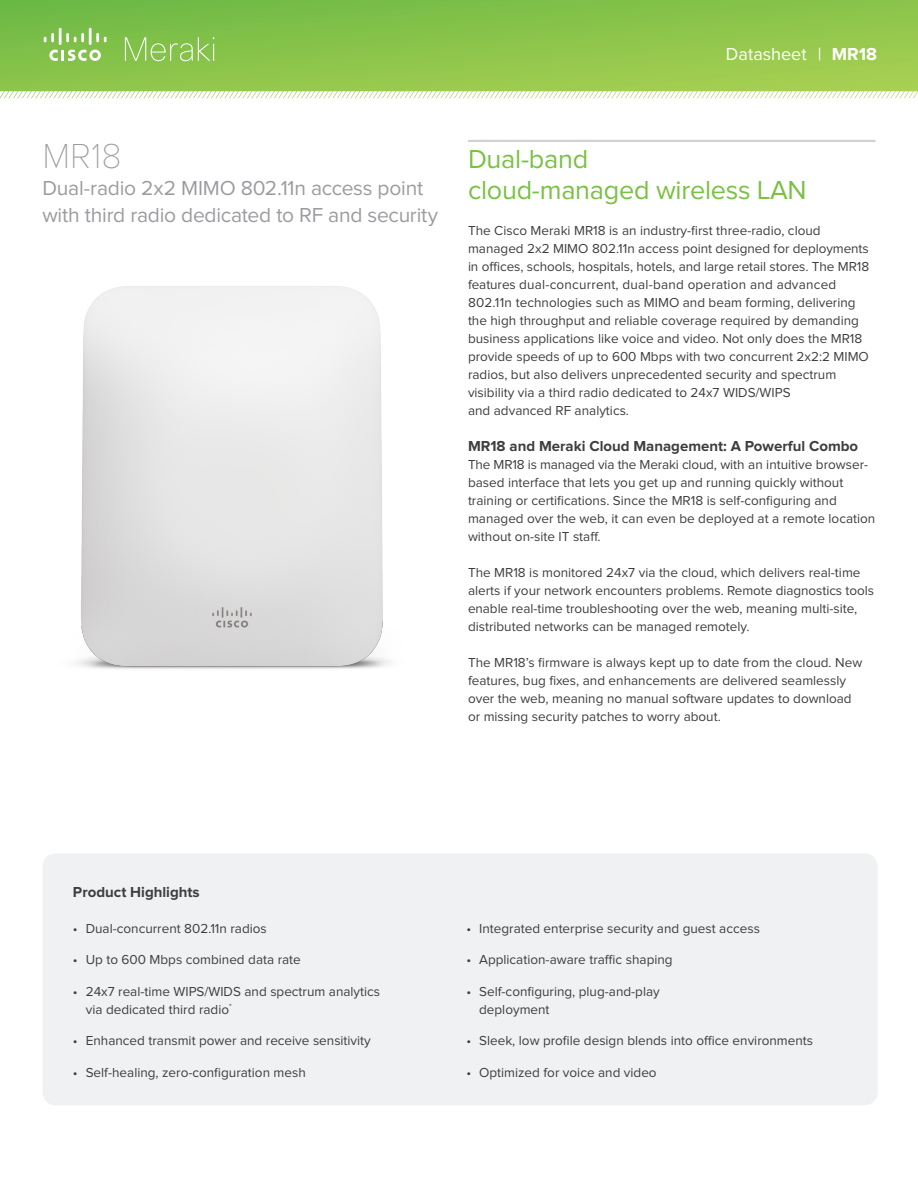
<style>
.page{position:relative;width:918px;height:1188px;background:#fff}
.page>*{position:absolute;margin:0;border:0;box-sizing:border-box;transform-origin:0 0}
.t1{font:100 36px "Proxima Nova";color:#9b9ca0}
.H2_Rule{font:27px/31.5px "Proxima Nova";letter-spacing:-.01em;color:#79c142}
.t2{font:21px/27px "Proxima Nova";letter-spacing:-.01em;color:#9b9ca0}
.t3{font:18px "Proxima Nova";color:#fff}
.t4{font:700 15px "Proxima Nova";color:#3e3e3f}
.t5{font:13.5px/18px "Proxima Nova";color:#3e3e3f}
.s1{font-weight:700}
</style>
<div class="page">
<img style="left:76px;top:286px;width:314px;height:383px">
<hr style="left:468px;top:140px;width:407px;height:2px;background:#d1d2d4">
<div style="left:43px;top:853px;width:835px;height:252px;background:#f0f1f2;border-radius:14px"></div>
<svg style="left:0;top:0;width:918px;height:98px;background:#92c856"></svg>
<svg style="left:49px;top:50px;width:52px;height:11px"></svg>
<svg style="left:44px;top:33px;width:10px;height:9px"></svg>
<hr style="left:59px;top:28px;width:3px;height:17px;background:#fff">
<svg style="left:66px;top:33px;width:18px;height:9px"></svg>
<hr style="left:89px;top:28px;width:3px;height:17px;background:#fff">
<svg style="left:96px;top:33px;width:11px;height:9px"></svg>
<svg style="left:125px;top:37px;width:89px;height:24px;background:#95ca65"></svg>
<h3 class="t3" style="left:726px;top:44px;width:153px">Datasheet | <span class="s1">MR18</span></h3>
<p class="t1" style="left:42px;top:136px;width:81px">MR18</p>
<p class="t2" style="left:42px;top:175px;width:397px">Dual-radio 2x2 MIMO 802.11n access point with third radio dedicated to RF and security</p>
<p class="H2_Rule" style="left:468px;top:143px;width:340px">Dual-band<br>cloud-managed wireless LAN</p>
<p class="t5" style="left:468px;top:222px;width:403px">The Cisco Meraki MR18 is an industry-first three-radio, cloud managed 2x2 MIMO 802.11n access point designed for deployments in offices, schools, hospitals, hotels, and large retail stores. The MR18 features dual-concurrent, dual-band operation and advanced 802.11n technologies such as MIMO and beam forming, delivering the high throughput and reliable coverage required by demanding business applications like voice and video. Not only does the MR18 provide speeds of up to 600 Mbps with two concurrent 2x2:2 MIMO radios, but also delivers unprecedented security and spectrum visibility via a third radio dedicated to 24x7 WIDS/WIPS<br>and advanced RF analytics.</p>
<h3 class="t4" style="left:468px;top:438px;width:392px">MR18 and Meraki Cloud Management: A Powerful Combo</h3>
<p class="t5" style="left:468px;top:456px;width:409px">The MR18 is managed via the Meraki cloud, with an intuitive browser&shy;based interface that lets you get up and running quickly without training or certifications. Since the MR18 is self-configuring and managed over the web, it can even be deployed at a remote location without on-site IT staff.</p>
<p class="t5" style="left:468px;top:564px;width:408px">The MR18 is monitored 24x7 via the cloud, which delivers real-time alerts if your network encounters problems. Remote diagnostics tools enable real-time troubleshooting over the web, meaning multi-site, distributed networks can be managed remotely.</p>
<p class="t5" style="left:468px;top:654px;width:396px">The MR18’s firmware is always kept up to date from the cloud. New features, bug fixes, and enhancements are delivered seamlessly over the web, meaning no manual software updates to download or missing security patches to worry about.</p>
<p class="t4" style="left:73px;top:883px;width:128px">Product Highlights</p>
<p class="t5" style="left:73px;top:919px;width:195px">• Dual-concurrent 802.11n radios</p>
<p class="t5" style="left:73px;top:951px;width:229px">• Up to 600 Mbps combined data rate</p>
<p class="t5" style="left:86px;top:982px;width:296px;text-indent:-13px">• 24x7 real-time WIPS/WIDS and spectrum analytics via dedicated third radio<sup>*</sup></p>
<p class="t5" style="left:73px;top:1032px;width:299px">• Enhanced transmit power and receive sensitivity</p>
<p class="t5" style="left:73px;top:1063px;width:234px">• Self-healing, zero-configuration mesh</p>
<p class="t5" style="left:466px;top:919px;width:295px">• Integrated enterprise security and guest access</p>
<p class="t5" style="left:466px;top:951px;width:208px">• Application-aware traffic shaping</p>
<p class="t5" style="left:479px;top:982px;width:182px;text-indent:-13px">• Self-configuring, plug-and-play deployment</p>
<p class="t5" style="left:466px;top:1032px;width:348px">• Sleek, low profile design blends into office environments</p>
<p class="t5" style="left:466px;top:1063px;width:192px">• Optimized for voice and video</p>
</div>
